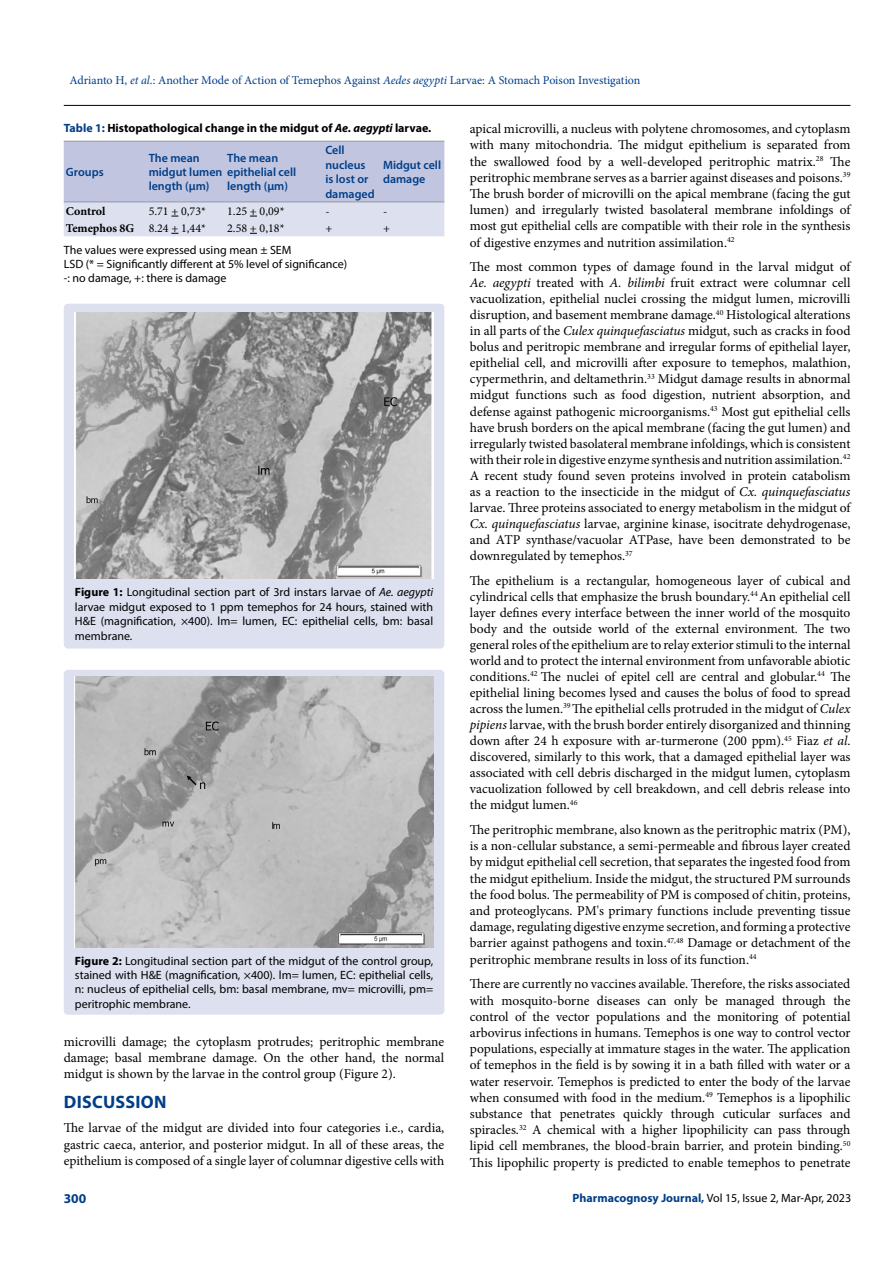
<style>
.page{position:relative;width:893px;height:1263px;background:#fff}
.page>*{position:absolute;margin:0;border:0;box-sizing:border-box;transform-origin:0 0}
.t1{font:700 18px "Myriad Pro";letter-spacing:.015em;color:#003e88}
.t2{font:13.5px/16px "Minion Pro";color:#000;text-align:justify}
.t3{font:700 13.5px "Myriad Pro";color:#003e88}
.t4{font:12px/14.4px "Myriad Pro";color:#000;text-align:justify}
.t5{font:600 12px/14.4px "Myriad Pro";color:#003e88}
.t6{font:12px "Minion Pro";letter-spacing:-.005em;color:#003e88}
.t7{font:700 12px "Myriad Pro";color:#000}
.t8{font:12px "Minion Pro";color:#000}
.t9{font:700 12px "Minion Pro";letter-spacing:-.005em;color:#000}
.s1{font-style:italic}
.s2{color:#003e88}
.s3{font-weight:400}
.s4{font-weight:700}
.s5{font-weight:700;color:#003e88}
</style>
<div class="page">
<hr style="left:64px;top:105px;width:786px;height:1px;background:#000">
<svg style="left:64px;top:141px;width:380px;height:95px;background:#cacde3"></svg>
<div style="left:64px;top:304px;width:380px;height:344px;background:#dde0ef;border-radius:4px"></div>
<img style="left:75px;top:313px;width:358px;height:266px">
<div style="left:64px;top:670px;width:380px;height:345px;background:#dde0ef;border-radius:4px"></div>
<img style="left:75px;top:677px;width:358px;height:270px">
<p class="t6" style="left:69px;top:72px;width:572px">Adrianto H, <span class="s1">et al</span>.: Another Mode of Action of Temephos Against <span class="s1">Aedes aegypti</span> Larvae: A Stomach Poison Investigation</p>
<p class="t7" style="left:64px;top:120px;width:369px"><span class="s2">Table 1:</span> Histopathological change in the midgut of <span class="s1">Ae. aegypti</span> larvae.</p>
<p class="t5" style="left:66px;top:164px;width:39px">Groups</p>
<p class="t5" style="left:149px;top:150px;width:149px">The mean<br>midgut lumen epithelial cell length (µm)</p>
<p class="t5" style="left:227px;top:150px;width:53px">The mean</p>
<p class="t5" style="left:227px;top:179px;width:62px">length (µm)</p>
<p class="t5" style="left:325px;top:143px;width:51px">Cell nucleus is lost or damaged</p>
<p class="t5" style="left:383px;top:157px;width:60px">Midgut cell damage</p>
<p class="t9" style="left:66px;top:203px;width:41px">Control</p>
<p class="t8" style="left:149px;top:203px;width:59px">5.71 + 0,73*</p>
<p class="t8" style="left:227px;top:203px;width:59px">1.25 + 0,09*</p>
<p class="t8" style="left:325px;top:203px;width:6px">-</p>
<p class="t8" style="left:383px;top:203px;width:6px">-</p>
<p class="t9" style="left:66px;top:220px;width:142px">Temephos 8G <span class="s3">8.24 + 1,44*</span></p>
<p class="t8" style="left:227px;top:220px;width:59px">2.58 + 0,18*</p>
<p class="t8" style="left:325px;top:220px;width:8px">+</p>
<p class="t8" style="left:383px;top:220px;width:8px">+</p>
<p class="t4" style="left:64px;top:242px;width:285px;text-align:left">The values were expressed using mean ± SEM<br>LSD (* = Significantly different at 5% level of significance) -: no damage, +: there is damage</p>
<p class="t4" style="left:75px;top:585px;width:360px"><span class="s4">Figure 1:</span> Longitudinal section part of 3rd instars larvae of <span class="s1">Ae. aegypti </span>larvae midgut exposed to 1 ppm temephos for 24 hours, stained with H&amp;E (magnification, ×400). lm= lumen, EC: epithelial cells, bm: basal membrane.</p>
<p class="t4" style="left:75px;top:953px;width:360px"><span class="s4">Figure 2:</span> Longitudinal section part of the midgut of the control group, stained with H&amp;E (magnification, ×400). lm= lumen, EC: epithelial cells, n: nucleus of epithelial cells, bm: basal membrane, mv= microvilli, pm= peritrophic membrane.</p>
<p class="t2" style="left:64px;top:1033px;width:382px">microvilli damage; the cytoplasm protrudes; peritrophic membrane damage; basal membrane damage. On the other hand, the normal midgut is shown by the larvae in the control group (Figure 2).</p>
<h1 class="t1" style="left:64px;top:1090px;width:104px">DISCUSSION</h1>
<p class="t2" style="left:64px;top:1120px;width:382px">The larvae of the midgut are divided into four categories i.e., cardia, gastric caeca, anterior, and posterior midgut. In all of these areas, the epithelium is composed of a single layer of columnar digestive cells with</p>
<p class="t2" style="left:470px;top:121px;width:382px">apical microvilli, a nucleus with polytene chromosomes, and cytoplasm with many mitochondria. The midgut epithelium is separated from the swallowed food by a well-developed peritrophic matrix.<sup>28</sup> The peritrophic membrane serves as a barrier against diseases and poisons.<sup>39<br></sup>The brush border of microvilli on the apical membrane (facing the gut lumen) and irregularly twisted basolateral membrane infoldings of most gut epithelial cells are compatible with their role in the synthesis of digestive enzymes and nutrition assimilation.<sup>42</sup></p>
<p class="t2" style="left:470px;top:259px;width:382px">The most common types of damage found in the larval midgut of <span class="s1">Ae. aegypti</span> treated with <span class="s1">A. bilimbi</span> fruit extract were columnar cell vacuolization, epithelial nuclei crossing the midgut lumen, microvilli disruption, and basement membrane damage.<sup>40</sup> Histological alterations in all parts of the <span class="s1">Culex quinquefasciatus</span> midgut, such as cracks in food bolus and peritropic membrane and irregular forms of epithelial layer, epithelial cell, and microvilli after exposure to temephos, malathion, cypermethrin, and deltamethrin.<sup>33</sup> Midgut damage results in abnormal midgut functions such as food digestion, nutrient absorption, and defense against pathogenic microorganisms.<sup>43</sup> Most gut epithelial cells have brush borders on the apical membrane (facing the gut lumen) and irregularly twisted basolateral membrane infoldings, which is consistent with their role in digestive enzyme synthesis and nutrition assimilation.<sup>42<br></sup>A recent study found seven proteins involved in protein catabolism as a reaction to the insecticide in the midgut of <span class="s1">Cx. quinquefasciatus </span>larvae. Three proteins associated to energy metabolism in the midgut of <span class="s1">Cx. quinquefasciatus</span> larvae, arginine kinase, isocitrate dehydrogenase, and ATP synthase/vacuolar ATPase, have been demonstrated to be downregulated by temephos.<sup>37</sup></p>
<p class="t2" style="left:470px;top:572px;width:382px">The epithelium is a rectangular, homogeneous layer of cubical and cylindrical cells that emphasize the brush boundary.<sup>44</sup> An epithelial cell layer defines every interface between the inner world of the mosquito body and the outside world of the external environment. The two general roles of the epithelium are to relay exterior stimuli to the internal world and to protect the internal environment from unfavorable abiotic conditions.<sup>42</sup> The nuclei of epitel cell are central and globular.<sup>44</sup> The epithelial lining becomes lysed and causes the bolus of food to spread across the lumen.<sup>39</sup> The epithelial cells protruded in the midgut of <span class="s1">Culex pipiens</span> larvae, with the brush border entirely disorganized and thinning down after 24 h exposure with ar-turmerone (200 ppm).<sup>45</sup> Fiaz <span class="s1">et al</span>. discovered, similarly to this work, that a damaged epithelial layer was associated with cell debris discharged in the midgut lumen, cytoplasm vacuolization followed by cell breakdown, and cell debris release into the midgut lumen.<sup>46</sup></p>
<p class="t2" style="left:470px;top:822px;width:382px">The peritrophic membrane, also known as the peritrophic matrix (PM), is a non-cellular substance, a semi-permeable and fibrous layer created by midgut epithelial cell secretion, that separates the ingested food from the midgut epithelium. Inside the midgut, the structured PM surrounds the food bolus. The permeability of PM is composed of chitin, proteins, and proteoglycans. PM's primary functions include preventing tissue damage, regulating digestive enzyme secretion, and forming a protective barrier against pathogens and toxin.<sup>47,48</sup> Damage or detachment of the peritrophic membrane results in loss of its function.<sup>44</sup></p>
<p class="t2" style="left:470px;top:976px;width:382px">There are currently no vaccines available. Therefore, the risks associated with mosquito-borne diseases can only be managed through the control of the vector populations and the monitoring of potential arbovirus infections in humans. Temephos is one way to control vector populations, especially at immature stages in the water. The application of temephos in the field is by sowing it in a bath filled with water or a water reservoir. Temephos is predicted to enter the body of the larvae when consumed with food in the medium.<sup>49</sup> Temephos is a lipophilic substance that penetrates quickly through cuticular surfaces and spiracles.<sup>32</sup> A chemical with a higher lipophilicity can pass through lipid cell membranes, the blood-brain barrier, and protein binding.<sup>50<br></sup>This lipophilic property is predicted to enable temephos to penetrate</p>
<p class="t3" style="left:64px;top:1189px;width:24px">300</p>
<p class="t4" style="left:573px;top:1190px;width:280px"><span class="s5">Pharmacognosy Journal,</span> Vol 15, Issue 2, Mar-Apr, 2023</p>
</div>
